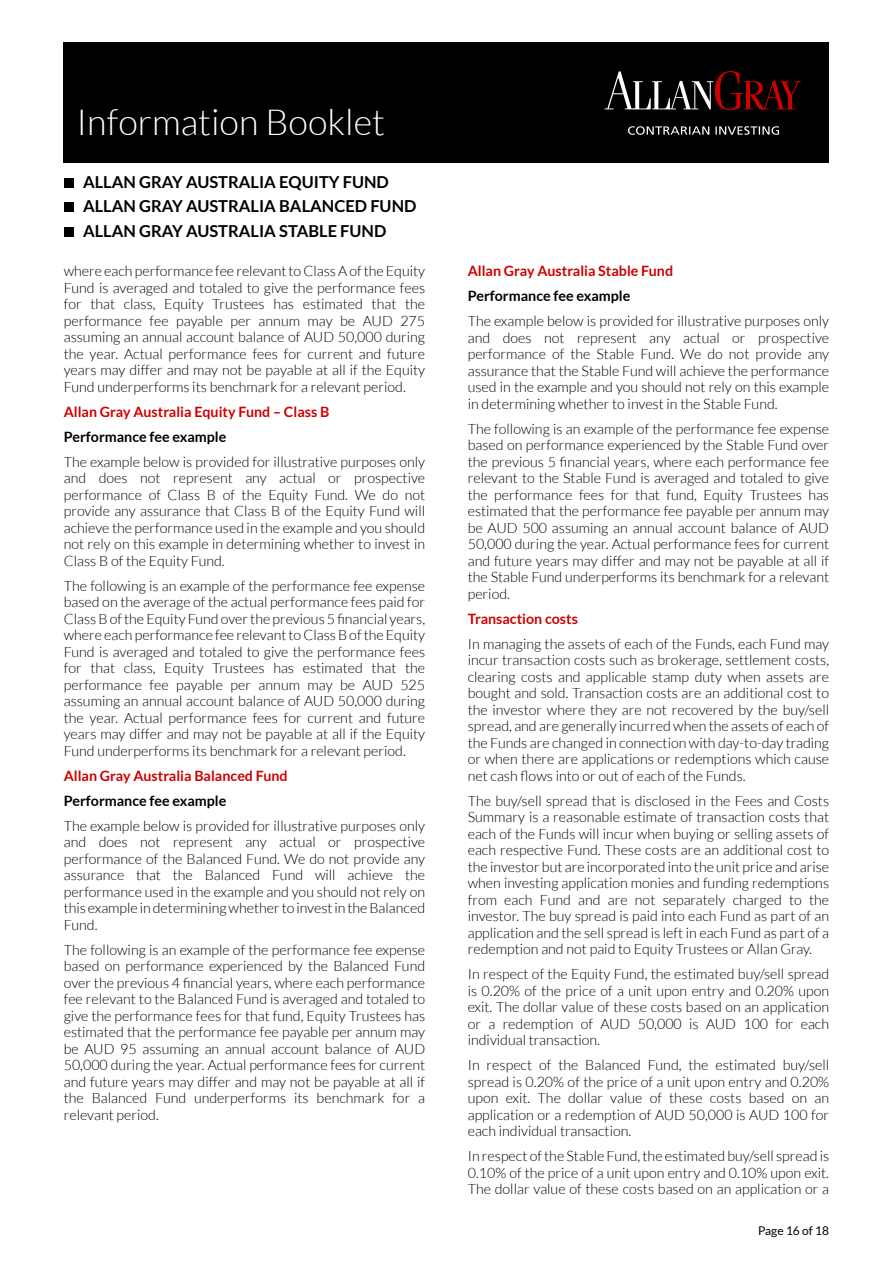
<style>
.page{position:relative;width:893px;height:1263px;background:#fff}
.page>*{position:absolute;margin:0;border:0;box-sizing:border-box;transform-origin:0 0}
.t1{font:300 36px "Lato";color:#fff}
.t2{font:700 16.5px/24.5px "Lato";color:#000}
.t3{font:300 14.25px/16.5px "Lato";color:#000;text-align:justify}
.t4{font:700 14.25px "Lato";color:#cf0000}
.t5{font:700 14.25px "Lato";color:#000}
.t6{font:12px "Lato";color:#000}
</style>
<div class="page">
<div style="left:64px;top:178px;width:9px;height:10px;background:#000"></div>
<div style="left:64px;top:202px;width:9px;height:10px;background:#000"></div>
<div style="left:64px;top:227px;width:9px;height:10px;background:#000"></div>
<div style="left:64px;top:43px;width:765px;height:120px;background:#000"></div>
<svg style="left:628px;top:126px;width:151px;height:9px"></svg>
<svg style="left:605px;top:71px;width:196px;height:39px"></svg>
<h1 class="t1" style="left:77px;top:103px;width:310px">Information Booklet</h1>
<p class="t2" style="left:83px;top:169px;width:335px">ALLAN GRAY AUSTRALIA EQUITY FUND<br>ALLAN GRAY AUSTRALIA BALANCED FUND<br>ALLAN GRAY AUSTRALIA STABLE FUND</p>
<p class="t3" style="left:64px;top:263px;width:363px">where each performance fee relevant to Class A of the Equity Fund is averaged and totaled to give the performance fees for that class, Equity Trustees has estimated that the performance fee payable per annum may be AUD 275 assuming an annual account balance of AUD 50,000 during the year. Actual performance fees for current and future years may differ and may not be payable at all if the Equity Fund underperforms its benchmark for a relevant period.</p>
<p class="t4" style="left:64px;top:403px;width:267px">Allan Gray Australia Equity Fund – Class B</p>
<p class="t5" style="left:64px;top:428px;width:164px">Performance fee example</p>
<p class="t3" style="left:64px;top:453px;width:363px">The example below is provided for illustrative purposes only and does not represent any actual or prospective performance of Class B of the Equity Fund. We do not provide any assurance that Class B of the Equity Fund will achieve the performance used in the example and you should not rely on this example in determining whether to invest in Class B of the Equity Fund.</p>
<p class="t3" style="left:64px;top:577px;width:363px">The following is an example of the performance fee expense based on the average of the actual performance fees paid for Class B of the Equity Fund over the previous 5 financial years, where each performance fee relevant to Class B of the Equity Fund is averaged and totaled to give the performance fees for that class, Equity Trustees has estimated that the performance fee payable per annum may be AUD 525 assuming an annual account balance of AUD 50,000 during the year. Actual performance fees for current and future years may differ and may not be payable at all if the Equity Fund underperforms its benchmark for a relevant period.</p>
<p class="t4" style="left:64px;top:767px;width:225px">Allan Gray Australia Balanced Fund</p>
<p class="t5" style="left:64px;top:792px;width:164px">Performance fee example</p>
<p class="t3" style="left:64px;top:817px;width:363px">The example below is provided for illustrative purposes only and does not represent any actual or prospective performance of the Balanced Fund. We do not provide any assurance that the Balanced Fund will achieve the performance used in the example and you should not rely on this example in determining whether to invest in the Balanced Fund.</p>
<p class="t3" style="left:64px;top:941px;width:363px">The following is an example of the performance fee expense based on performance experienced by the Balanced Fund over the previous 4 financial years, where each performance fee relevant to the Balanced Fund is averaged and totaled to give the performance fees for that fund, Equity Trustees has estimated that the performance fee payable per annum may be AUD 95 assuming an annual account balance of AUD 50,000 during the year. Actual performance fees for current and future years may differ and may not be payable at all if the Balanced Fund underperforms its benchmark for a relevant period.</p>
<p class="t4" style="left:468px;top:263px;width:207px">Allan Gray Australia Stable Fund</p>
<p class="t5" style="left:468px;top:288px;width:164px">Performance fee example</p>
<p class="t3" style="left:468px;top:313px;width:363px">The example below is provided for illustrative purposes only and does not represent any actual or prospective performance of the Stable Fund. We do not provide any assurance that the Stable Fund will achieve the performance used in the example and you should not rely on this example in determining whether to invest in the Stable Fund.</p>
<p class="t3" style="left:468px;top:420px;width:363px">The following is an example of the performance fee expense based on performance experienced by the Stable Fund over the previous 5 financial years, where each performance fee relevant to the Stable Fund is averaged and totaled to give the performance fees for that fund, Equity Trustees has estimated that the performance fee payable per annum may be AUD 500 assuming an annual account balance of AUD 50,000 during the year. Actual performance fees for current and future years may differ and may not be payable at all if the Stable Fund underperforms its benchmark for a relevant period.</p>
<p class="t4" style="left:468px;top:610px;width:112px">Transaction costs</p>
<p class="t3" style="left:468px;top:635px;width:363px">In managing the assets of each of the Funds, each Fund may incur transaction costs such as brokerage, settlement costs, clearing costs and applicable stamp duty when assets are bought and sold. Transaction costs are an additional cost to the investor where they are not recovered by the buy/sell spread, and are generally incurred when the assets of each of the Funds are changed in connection with day-to-day trading or when there are applications or redemptions which cause net cash flows into or out of each of the Funds.</p>
<p class="t3" style="left:468px;top:792px;width:363px">The buy/sell spread that is disclosed in the Fees and Costs Summary is a reasonable estimate of transaction costs that each of the Funds will incur when buying or selling assets of each respective Fund. These costs are an additional cost to the investor but are incorporated into the unit price and arise when investing application monies and funding redemptions from each Fund and are not separately charged to the investor. The buy spread is paid into each Fund as part of an application and the sell spread is left in each Fund as part of a redemption and not paid to Equity Trustees or Allan Gray.</p>
<p class="t3" style="left:468px;top:966px;width:363px">In respect of the Equity Fund, the estimated buy/sell spread is 0.20% of the price of a unit upon entry and 0.20% upon exit. The dollar value of these costs based on an application or a redemption of AUD 50,000 is AUD 100 for each individual transaction.</p>
<p class="t3" style="left:468px;top:1057px;width:363px">In respect of the Balanced Fund, the estimated buy/sell spread is 0.20% of the price of a unit upon entry and 0.20% upon exit. The dollar value of these costs based on an application or a redemption of AUD 50,000 is AUD 100 for each individual transaction.</p>
<p class="t3" style="left:468px;top:1148px;width:363px">In respect of the Stable Fund, the estimated buy/sell spread is 0.10% of the price of a unit upon entry and 0.10% upon exit.<br>The dollar value of these costs based on an application or a</p>
<p class="t6" style="left:758px;top:1224px;width:73px">Page 16 of 18</p>
</div>
